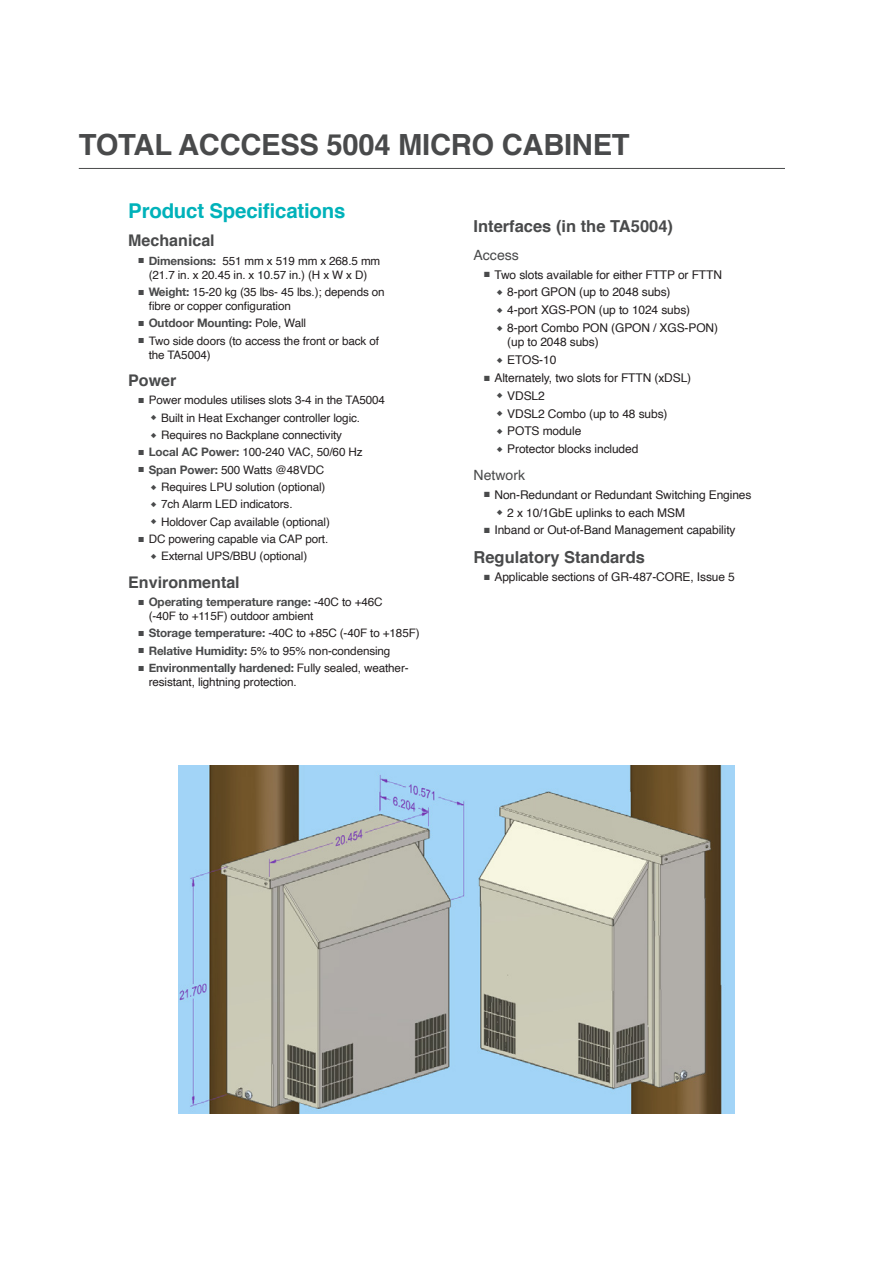
<style>
.page{position:relative;width:893px;height:1263px;background:#fff}
.page>*{position:absolute;margin:0;border:0;box-sizing:border-box;transform-origin:0 0}
.t1{font:700 29.25px "Helvetica";letter-spacing:-.01em;color:#494a4b}
.Header_Level_1{font:700 20.4px "Helvetica";letter-spacing:-.01em;color:#00b2ba}
.Header_Level_1-2{font:700 16.5px "Helvetica";color:#494a4b}
.Header_Level_1-3{font:700 16.05px "Helvetica";color:#494a4b}
.Header_Level_2{font:14.1px "Helvetica";color:#494a4b}
.t2{font:12px/14.4px "Helvetica";letter-spacing:-.01em;color:#231f20}
.t3{font:11.7px/14px "Helvetica";letter-spacing:-.01em;color:#231f20}
.t4{font:700 11.7px "Helvetica Neue";letter-spacing:-.01em;color:#494a4b}
.s1{color:#494a4b}
.s2{font-family:"Helvetica Neue";font-weight:700;color:#494a4b}
.s3{font-family:"Helvetica";font-weight:400;color:#231f20}
</style>
<div class="page">
<hr style="left:79px;top:168px;width:706px;height:1px;background:#494a4b">
<img style="left:460px;top:765px;width:274px;height:348px">
<img style="left:179px;top:766px;width:288px;height:347px">
<h1 class="t1" style="left:79px;top:121px;width:552px">TOTAL ACCCESS 5004 MICRO CABINET</h1>
<p class="Header_Level_1" style="left:128px;top:194px;width:219px">Product Specifications</p>
<p class="Header_Level_1-3" style="left:128px;top:228px;width:88px">Mechanical</p>
<p class="t3" style="left:138px;top:254px;width:243px;text-align:center"><span class="s1">■</span> <span class="s2">Dimensions:</span> 551 mm x 519 mm x 268.5 mm (21.7 in. x 20.45 in. x 10.57 in.) (H x W x D)</p>
<p class="t3" style="left:149px;top:285px;width:238px;text-indent:-10px"><span class="s1">■</span> <span class="s2">Weight:</span> 15-20 kg (35 lbs- 45 lbs.); depends on fibre or copper configuration</p>
<p class="t4" style="left:138px;top:314px;width:169px">■ Outdoor Mounting: <span class="s3">Pole, Wall</span></p>
<p class="t3" style="left:149px;top:334px;width:232px;text-indent:-10px"><span class="s1">■</span> Two side doors (to access the front or back of the TA5004)</p>
<p class="Header_Level_1-3" style="left:128px;top:367px;width:50px">Power</p>
<p class="t3" style="left:138px;top:394px;width:248px"><span class="s1">■</span> Power modules utilises slots 3-4 in the TA5004</p>
<p class="t3" style="left:151px;top:411px;width:211px"><span class="s1">◆</span> Built in Heat Exchanger controller logic.</p>
<p class="t3" style="left:151px;top:428px;width:193px"><span class="s1">◆</span> Requires no Backplane connectivity</p>
<p class="t3" style="left:138px;top:446px;width:226px"><span class="s1">■</span> <span class="s2">Local AC Power:</span> 100-240 VAC, 50/60 Hz</p>
<p class="t3" style="left:138px;top:463px;width:187px"><span class="s1">■</span> <span class="s2">Span Power:</span> 500 Watts @48VDC</p>
<p class="t3" style="left:151px;top:480px;width:176px"><span class="s1">◆</span> Requires LPU solution (optional)</p>
<p class="t3" style="left:151px;top:498px;width:143px"><span class="s1">◆</span> 7ch Alarm LED indicators.</p>
<p class="t3" style="left:151px;top:515px;width:181px"><span class="s1">◆</span> Holdover Cap available (optional)</p>
<p class="t3" style="left:138px;top:532px;width:191px"><span class="s1">■</span> DC powering capable via CAP port.</p>
<p class="t3" style="left:151px;top:550px;width:158px"><span class="s1">◆</span> External UPS/BBU (optional)</p>
<p class="Header_Level_1-3" style="left:128px;top:569px;width:113px">Environmental</p>
<p class="t3" style="left:149px;top:595px;width:235px;text-indent:-10px"><span class="s1">■</span> <span class="s2">Operating temperature range:</span> -40C to +46C (-40F to +115F) outdoor ambient</p>
<p class="t3" style="left:138px;top:627px;width:283px"><span class="s1">■</span> <span class="s2">Storage temperature:</span> -40C to +85C (-40F to +185F)</p>
<p class="t3" style="left:138px;top:644px;width:253px"><span class="s1">■</span> <span class="s2">Relative Humidity:</span> 5% to 95% non-condensing</p>
<p class="t3" style="left:149px;top:661px;width:261px;text-indent:-10px"><span class="s1">■</span> <span class="s2">Environmentally hardened:</span> Fully sealed, weather&shy;resistant, lightning protection.</p>
<p class="Header_Level_1-2" style="left:473px;top:213px;width:201px">Interfaces (in the TA5004)</p>
<p class="Header_Level_2" style="left:473px;top:244px;width:47px">Access</p>
<p class="t2" style="left:484px;top:268px;width:239px"><span class="s1">■</span> Two slots available for either FTTP or FTTN</p>
<p class="t2" style="left:497px;top:285px;width:175px"><span class="s1">◆</span> 8-port GPON (up to 2048 subs)</p>
<p class="t2" style="left:497px;top:303px;width:195px"><span class="s1">◆</span> 4-port XGS-PON (up to 1024 subs)</p>
<p class="t2" style="left:507px;top:321px;width:212px;text-indent:-10px"><span class="s1">◆</span> 8-port Combo PON (GPON / XGS-PON) (up to 2048 subs)</p>
<p class="t2" style="left:497px;top:353px;width:61px"><span class="s1">◆</span> ETOS-10</p>
<p class="t2" style="left:484px;top:371px;width:209px"><span class="s1">■</span> Alternately, two slots for FTTN (xDSL)</p>
<p class="t2" style="left:497px;top:389px;width:50px"><span class="s1">◆</span> VDSL2</p>
<p class="t2" style="left:497px;top:407px;width:172px"><span class="s1">◆</span> VDSL2 Combo (up to 48 subs)</p>
<p class="t2" style="left:497px;top:424px;width:86px"><span class="s1">◆</span> POTS module</p>
<p class="t2" style="left:497px;top:442px;width:143px"><span class="s1">◆</span> Protector blocks included</p>
<p class="Header_Level_2" style="left:473px;top:464px;width:53px">Network</p>
<p class="t2" style="left:484px;top:488px;width:269px"><span class="s1">■</span> Non-Redundant or Redundant Switching Engines</p>
<p class="t2" style="left:497px;top:505px;width:190px"><span class="s1">◆</span> 2 x 10/1GbE uplinks to each MSM</p>
<p class="t2" style="left:484px;top:523px;width:253px"><span class="s1">■</span> Inband or Out-of-Band Management capability</p>
<p class="Header_Level_1-2" style="left:473px;top:543px;width:173px">Regulatory Standards</p>
<p class="t2" style="left:484px;top:570px;width:252px"><span class="s1">■</span> Applicable sections of GR-487-CORE, Issue 5</p>
</div>
